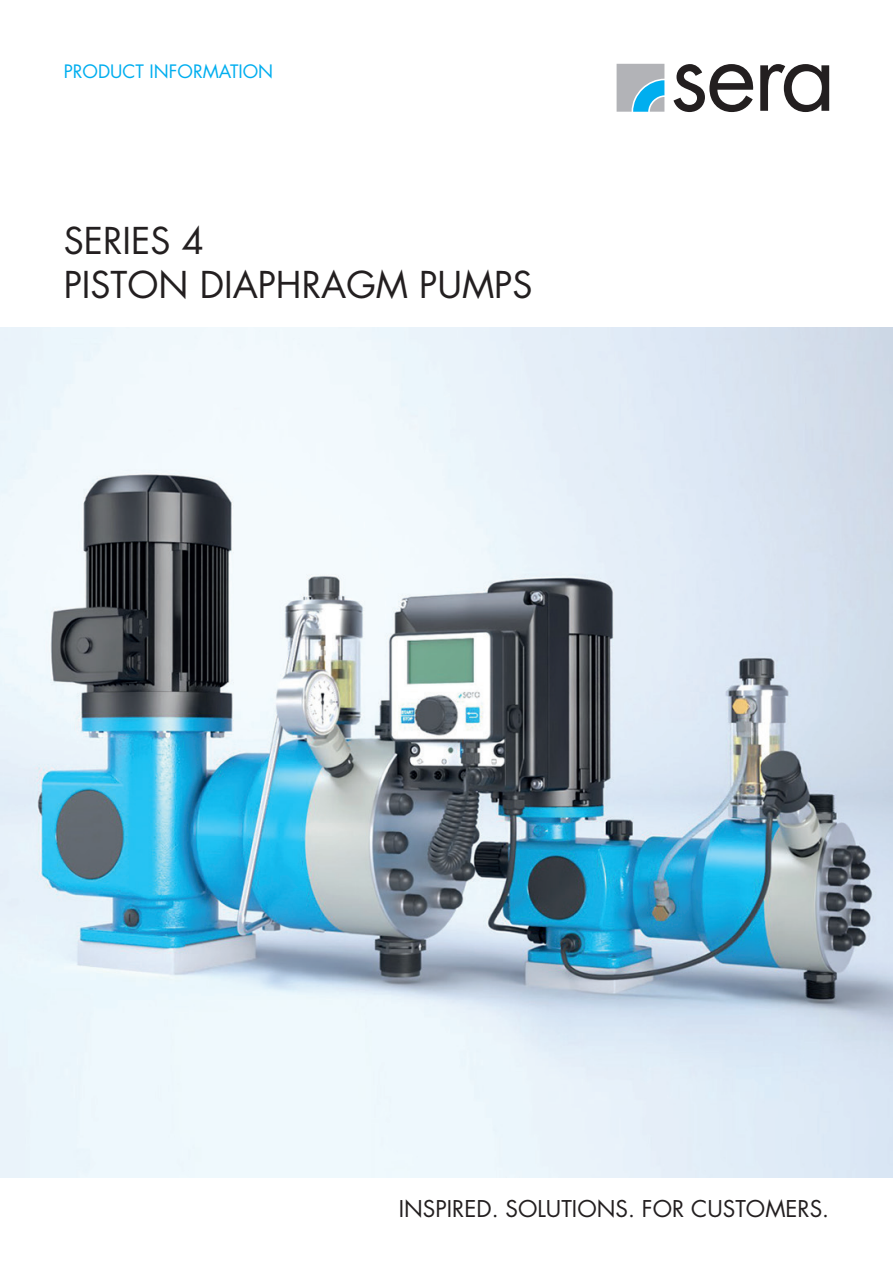
<style>
.page{position:relative;width:893px;height:1263px;background:#fff}
.page>*{position:absolute;margin:0;border:0;box-sizing:border-box;transform-origin:0 0}
.t1{font:36px/43.2px "Futura";color:#231f20}
.t2{font:22.5px "Futura";color:#231f20}
.t3{font:18px "Futura";color:#00aeef}
</style>
<div class="page">
<svg style="left:617px;top:64px;width:47px;height:48px;background:#8ab6c8"></svg>
<svg style="left:673px;top:64px;width:81px;height:48px"></svg>
<svg style="left:760px;top:64px;width:69px;height:48px"></svg>
<img style="left:0;top:327px;width:893px;height:851px">
<p class="t3" style="left:64px;top:59px;width:211px">PRODUCT INFORMATION</p>
<h1 class="t1" style="left:64px;top:219px;width:470px">SERIES 4<br>PISTON DIAPHRAGM PUMPS</h1>
<p class="t2" style="left:399px;top:1193px;width:432px">INSPIRED. SOLUTIONS. FOR CUSTOMERS.</p>
</div>
